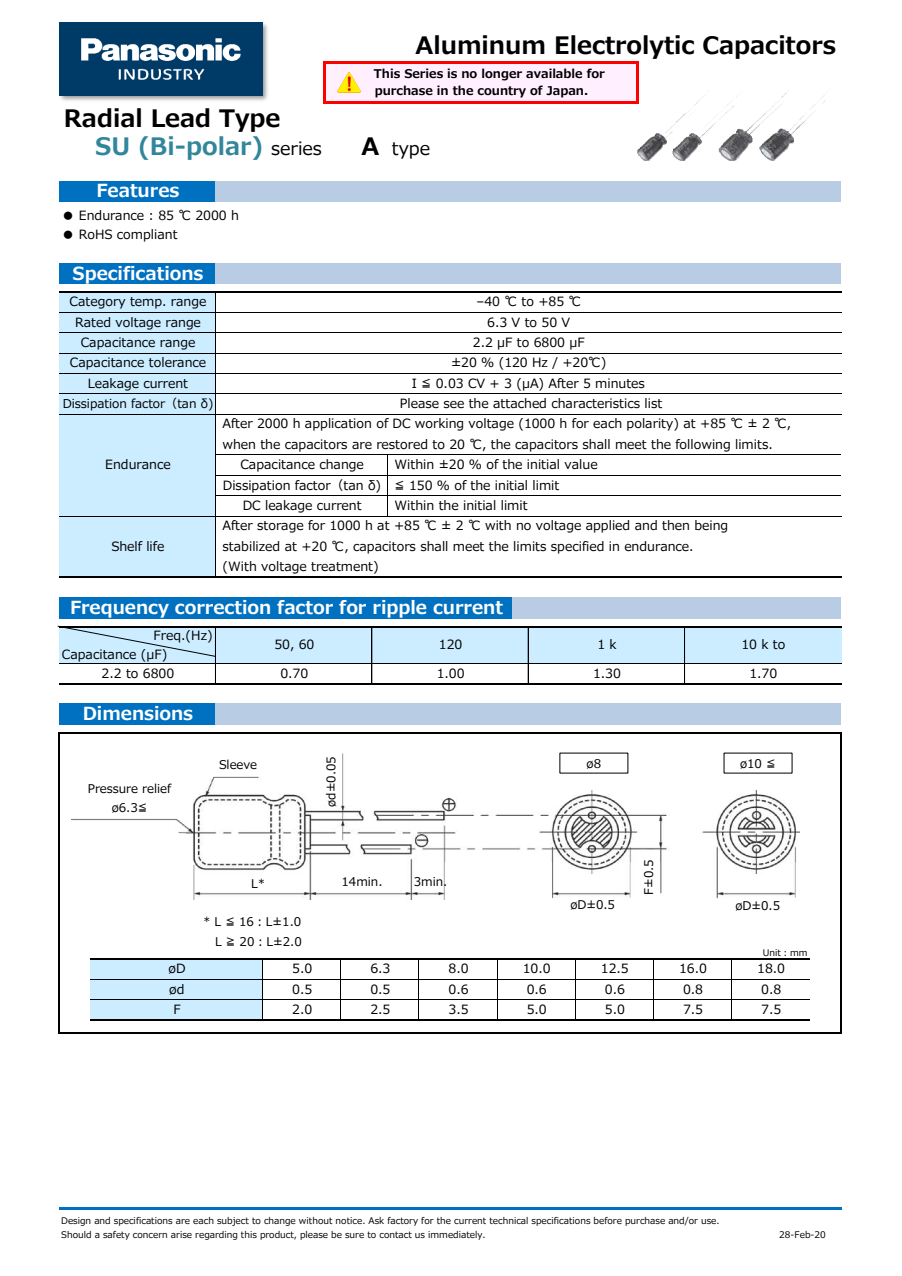
<style>
.page{position:relative;width:902px;height:1276px;background:#fff}
.page>*{position:absolute;margin:0;border:0;box-sizing:border-box;transform-origin:0 0}
.t1{font:700 24px "Meiryo UI";color:#000}
.t2{font:700 24px "Meiryo UI";color:#31869b}
.t3{font:700 18px "Meiryo UI";color:#fff}
.t4{font:18px "Meiryo UI";color:#000}
.t5{font:12.75px/20.4px "Meiryo UI";color:#000;text-align:center}
.t6{font:12.15px "Meiryo UI";color:#000}
.t7{font:12px/19.8px "Meiryo UI";color:#000;text-align:center}
.t8{font:700 12px/17.4px "Meiryo UI";color:#000}
.t9{font:9.15px/13.2px "Meiryo UI";color:#000}
.s1{font-weight:400;font-size:18px;color:#000}
.s2{font-weight:700;font-size:24px}
</style>
<div class="page">
<div style="left:325px;top:63px;width:313px;height:40px;background:#ffefff"></div>
<div style="left:59px;top:181px;width:157px;height:20px;background:#0070c0"></div>
<div style="left:215px;top:181px;width:626px;height:20px;background:#b8cce4"></div>
<div style="left:59px;top:263px;width:157px;height:21px;background:#0070c0"></div>
<div style="left:215px;top:263px;width:626px;height:21px;background:#b8cce4"></div>
<div style="left:59px;top:292px;width:157px;height:285px;background:#ccecff"></div>
<div style="left:59px;top:597px;width:454px;height:22px;background:#0070c0"></div>
<div style="left:513px;top:597px;width:328px;height:22px;background:#b8cce4"></div>
<div style="left:59px;top:627px;width:782px;height:37px;background:#ccecff"></div>
<div style="left:59px;top:703px;width:157px;height:22px;background:#0070c0"></div>
<div style="left:215px;top:703px;width:626px;height:22px;background:#b8cce4"></div>
<div style="left:90px;top:959px;width:173px;height:20px;background:#ccecff"></div>
<div style="left:90px;top:979px;width:173px;height:20px;background:#ccecff"></div>
<div style="left:90px;top:999px;width:173px;height:21px;background:#ccecff"></div>
<hr style="left:215px;top:293px;width:1px;height:283px;background:#000">
<hr style="left:323px;top:61px;width:3px;height:43px;background:#f00">
<hr style="left:636px;top:64px;width:3px;height:40px;background:#f00">
<hr style="left:215px;top:627px;width:1px;height:56px;background:#000">
<hr style="left:387px;top:455px;width:1px;height:61px;background:#000">
<hr style="left:372px;top:627px;width:1px;height:56px;background:#000">
<hr style="left:528px;top:627px;width:1px;height:56px;background:#000">
<hr style="left:684px;top:627px;width:1px;height:56px;background:#000">
<hr style="left:685px;top:627px;width:1px;height:56px;background:#000">
<hr style="left:58px;top:732px;width:2px;height:302px;background:#000">
<hr style="left:840px;top:733px;width:2px;height:301px;background:#000">
<hr style="left:262px;top:959px;width:1px;height:60px;background:#000">
<hr style="left:341px;top:959px;width:1px;height:60px;background:#000">
<hr style="left:419px;top:959px;width:1px;height:60px;background:#000">
<hr style="left:497px;top:959px;width:1px;height:60px;background:#000">
<hr style="left:575px;top:959px;width:1px;height:60px;background:#000">
<hr style="left:653px;top:959px;width:1px;height:60px;background:#000">
<hr style="left:731px;top:959px;width:1px;height:60px;background:#000">
<hr style="left:326px;top:61px;width:313px;height:3px;background:#f00">
<hr style="left:326px;top:101px;width:313px;height:3px;background:#f00">
<hr style="left:59px;top:291px;width:782px;height:2px;background:#000">
<hr style="left:59px;top:312px;width:782px;height:1px;background:#000">
<hr style="left:59px;top:333px;width:782px;height:1px;background:#000">
<hr style="left:59px;top:353px;width:782px;height:1px;background:#000">
<hr style="left:59px;top:373px;width:782px;height:1px;background:#000">
<hr style="left:59px;top:394px;width:782px;height:1px;background:#000">
<hr style="left:59px;top:414px;width:782px;height:1px;background:#000">
<hr style="left:216px;top:455px;width:625px;height:1px;background:#000">
<hr style="left:216px;top:475px;width:625px;height:1px;background:#000">
<hr style="left:216px;top:495px;width:625px;height:1px;background:#000">
<hr style="left:59px;top:516px;width:782px;height:1px;background:#000">
<hr style="left:59px;top:576px;width:782px;height:2px;background:#000">
<hr style="left:59px;top:626px;width:782px;height:1px;background:#000">
<hr style="left:59px;top:663px;width:782px;height:1px;background:#000">
<hr style="left:59px;top:683px;width:782px;height:2px;background:#000">
<hr style="left:60px;top:732px;width:782px;height:1px;background:#000">
<hr style="left:90px;top:958px;width:720px;height:1px;background:#000">
<hr style="left:90px;top:979px;width:720px;height:1px;background:#000">
<hr style="left:90px;top:999px;width:720px;height:1px;background:#000">
<hr style="left:90px;top:1019px;width:720px;height:1px;background:#000">
<hr style="left:60px;top:1032px;width:782px;height:2px;background:#000">
<hr style="left:59px;top:1207px;width:782px;height:3px;background:#0070c0">
<img style="left:59px;top:22px;width:209px;height:79px">
<img style="left:60px;top:22px;width:202px;height:73px">
<img style="left:71px;top:753px;width:728px;height:146px">
<img style="left:337px;top:73px;width:24px;height:19px">
<svg style="left:57px;top:626px;width:158px;height:31px"></svg>
<img style="left:637px;top:91px;width:188px;height:69px">
<h1 class="t1" style="left:64px;top:109px;width:218px">Radial Lead Type</h1>
<h1 class="t2" style="left:95px;top:136px;width:228px">SU (Bi-polar) <span class="s1">series</span></h1>
<h2 class="t3" style="left:97px;top:183px;width:84px">Features</h2>
<p class="t5" style="left:62px;top:206px;width:179px">● Endurance : 85 ℃ 2000 h</p>
<p class="t5" style="left:62px;top:225px;width:117px">● RoHS compliant</p>
<h2 class="t3" style="left:73px;top:266px;width:132px">Specifications</h2>
<h1 class="t1" style="left:416px;top:36px;width:422px">Aluminum Electrolytic Capacitors</h1>
<p class="t8" style="left:374px;top:66px;width:232px">This Series is no longer available for purchase in the country of Japan.</p>
<h2 class="t4" style="left:362px;top:136px;width:70px"><span class="s2">A</span> type</h2>
<p class="t5" style="left:70px;top:292px;width:138px">Category temp. range</p>
<p class="t5" style="left:477px;top:292px;width:106px">–40 ℃ to +85 ℃<br>6.3 V to 50 V</p>
<p class="t5" style="left:75px;top:312px;width:127px">Rated voltage range</p>
<p class="t5" style="left:70px;top:353px;width:138px">Capacitance tolerance</p>
<p class="t5" style="left:451px;top:353px;width:157px">±20 % (120 Hz / +20℃)</p>
<p class="t5" style="left:88px;top:373px;width:102px">Leakage current</p>
<p class="t5" style="left:473px;top:333px;width:113px">2.2 μF to 6800 μF</p>
<p class="t5" style="left:81px;top:333px;width:116px">Capacitance range</p>
<p class="t5" style="left:412px;top:373px;width:235px">I ≦ 0.03 CV + 3 (μA) After 5 minutes</p>
<p class="t6" style="left:63px;top:395px;width:152px">Dissipation factor（tan δ)</p>
<p class="t5" style="left:400px;top:394px;width:264px">Please see the attached characteristics list</p>
<p class="t5" style="left:223px;top:414px;width:570px">After 2000 h application of DC working voltage (1000 h for each polarity) at +85 ℃ ± 2 ℃,</p>
<p class="t5" style="left:223px;top:435px;width:552px">when the capacitors are restored to 20 ℃, the capacitors shall meet the following limits.</p>
<p class="t5" style="left:105px;top:455px;width:67px">Endurance</p>
<p class="t5" style="left:240px;top:455px;width:125px">Capacitance change</p>
<p class="t5" style="left:395px;top:455px;width:205px">Within ±20 % of the initial value</p>
<p class="t5" style="left:243px;top:475px;width:318px;text-align:left;text-indent:-20px">Dissipation factor（tan δ) ≦ 150 % of the initial limit<br>DC leakage current</p>
<p class="t5" style="left:395px;top:496px;width:134px">Within the initial limit</p>
<p class="t5" style="left:111px;top:536px;width:54px">Shelf life</p>
<p class="t5" style="left:223px;top:516px;width:507px">After storage for 1000 h at +85 ℃ ± 2 ℃ with no voltage applied and then being</p>
<p class="t5" style="left:223px;top:557px;width:158px">(With voltage treatment)</p>
<p class="t5" style="left:223px;top:536px;width:473px">stabilized at +20 ℃, capacitors shall meet the limits specified in endurance.</p>
<h2 class="t3" style="left:70px;top:600px;width:435px">Frequency correction factor for ripple current</h2>
<p class="t5" style="left:154px;top:626px;width:61px">Freq.(Hz)</p>
<p class="t5" style="left:62px;top:645px;width:107px">Capacitance (μF)</p>
<p class="t5" style="left:102px;top:664px;width:74px">2.2 to 6800</p>
<h2 class="t3" style="left:83px;top:706px;width:112px">Dimensions</h2>
<p class="t7" style="left:88px;top:779px;width:85px">Pressure relief ø6.3≦</p>
<p class="t7" style="left:219px;top:755px;width:40px">Sleeve</p>
<p class="t5" style="left:274px;top:635px;width:42px">50, 60</p>
<p class="t5" style="left:439px;top:635px;width:25px">120</p>
<p class="t5" style="left:597px;top:635px;width:21px">1 k</p>
<p class="t5" style="left:741px;top:635px;width:45px">10 k to</p>
<p class="t5" style="left:280px;top:664px;width:29px">0.70</p>
<p class="t5" style="left:437px;top:664px;width:29px">1.00</p>
<p class="t5" style="left:593px;top:664px;width:29px">1.30</p>
<p class="t5" style="left:749px;top:664px;width:29px">1.70</p>
<p class="t7" style="left:322px;top:806px;width:52px;rotate:-90deg">ød±0.05</p>
<p class="t7" style="left:587px;top:754px;width:16px">ø8</p>
<p class="t7" style="left:740px;top:754px;width:37px">ø10 ≦</p>
<p class="t7" style="left:251px;top:874px;width:16px">L*</p>
<p class="t7" style="left:342px;top:872px;width:43px">14min.</p>
<p class="t7" style="left:414px;top:872px;width:35px">3min.</p>
<p class="t7" style="left:639px;top:895px;width:37px;rotate:-90deg">F±0.5</p>
<p class="t7" style="left:570px;top:894px;width:46px">øD±0.5</p>
<p class="t7" style="left:735px;top:896px;width:46px">øD±0.5</p>
<p class="t5" style="left:169px;top:958px;width:19px">øD ød<br>F</p>
<p class="t7" style="left:203px;top:912px;width:100px;text-align:right">* L ≦ 16：L±1.0<br>L ≧ 20：L±2.0</p>
<p class="t5" style="left:292px;top:959px;width:22px">5.0</p>
<p class="t5" style="left:370px;top:959px;width:22px">6.3</p>
<p class="t5" style="left:449px;top:959px;width:22px">8.0</p>
<p class="t5" style="left:523px;top:959px;width:29px">10.0</p>
<p class="t5" style="left:601px;top:959px;width:29px">12.5</p>
<p class="t5" style="left:679px;top:959px;width:29px">16.0</p>
<p class="t5" style="left:292px;top:979px;width:22px">0.5</p>
<p class="t5" style="left:370px;top:979px;width:22px">0.5</p>
<p class="t5" style="left:449px;top:979px;width:22px">0.6</p>
<p class="t5" style="left:527px;top:979px;width:22px">0.6</p>
<p class="t5" style="left:605px;top:979px;width:22px">0.6</p>
<p class="t5" style="left:683px;top:979px;width:22px">0.8</p>
<p class="t5" style="left:292px;top:999px;width:22px">2.0</p>
<p class="t5" style="left:370px;top:999px;width:22px">2.5</p>
<p class="t5" style="left:449px;top:999px;width:22px">3.5</p>
<p class="t5" style="left:527px;top:999px;width:22px">5.0</p>
<p class="t5" style="left:605px;top:999px;width:22px">5.0</p>
<p class="t5" style="left:683px;top:999px;width:22px">7.5</p>
<p class="t9" style="left:763px;top:946px;width:46px">Unit：mm</p>
<p class="t5" style="left:757px;top:959px;width:29px">18.0<br>0.8<br>7.5</p>
<p class="t9" style="left:61px;top:1215px;width:660px">Design and specifications are each subject to change without notice. Ask factory for the current technical specifications before purchase and/or use.<br>Should a safety concern arise regarding this product, please be sure to contact us immediately.</p>
<p class="t9" style="left:779px;top:1228px;width:48px">28-Feb-20</p>
</div>
